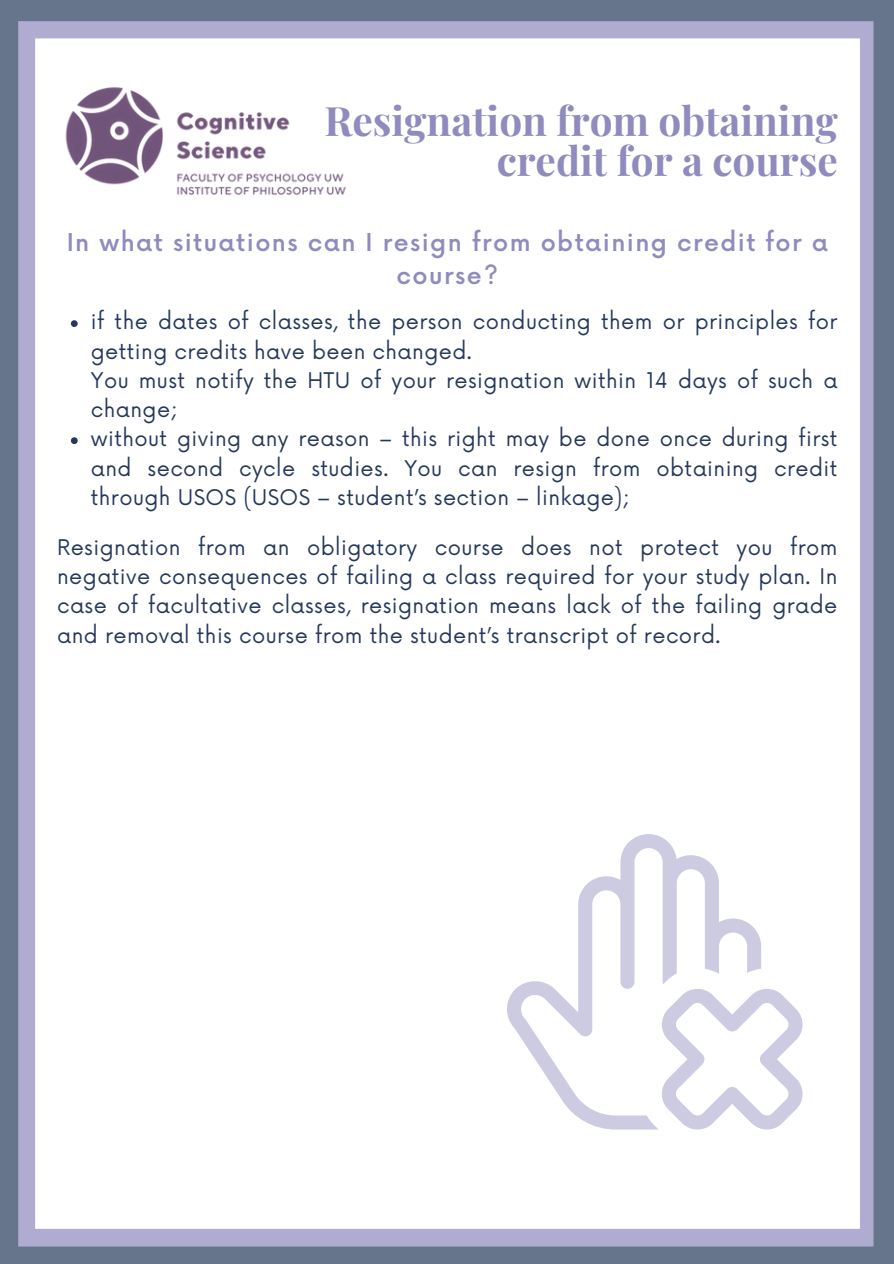
<style>
.page{position:relative;width:894px;height:1264px;background:#fff}
.page>*{position:absolute;margin:0;border:0;box-sizing:border-box;transform-origin:0 0}
.t1{font:700 40.5px/39.3px "Playfair Display";color:#8f8bbe;text-align:right}
.t2{font:500 24px/32.7px "Now";letter-spacing:.06em;color:#8f8bbe;text-align:center}
.t3{font:21px/29.2px "Now";letter-spacing:.02em;color:#25385b}
</style>
<div class="page">
<img style="left:0;top:0;width:893px;height:1263px">
<img style="left:56px;top:68px;width:303px;height:145px">
<svg style="left:71px;top:320px;width:7px;height:7px"></svg>
<svg style="left:71px;top:437px;width:7px;height:7px"></svg>
<svg style="left:68px;top:372px;width:13px;height:16px"></svg>
<svg style="left:56px;top:498px;width:46px;height:143px"></svg>
<svg style="left:504px;top:834px;width:299px;height:297px"></svg>
<h2 class="t1" style="left:324px;top:100px;width:515px">Resignation from obtaining credit for a course</h2>
<p class="t2" style="left:67px;top:227px;width:762px">In what situations can I resign from obtaining credit for a course?</p>
<p class="t3" style="left:91px;top:308px;width:747px">if the dates of classes, the person conducting them or principles for getting credits have been changed.</p>
<p class="t3" style="left:91px;top:366px;width:747px">You must notify the HTU of your resignation within 14 days of such a change;</p>
<h1 class="t3" style="left:91px;top:425px;width:747px;text-align:justify">without giving any reason – this right may be done once during first and second cycle studies. You can resign from obtaining credit through USOS (USOS – student’s section – linkage);</h1>
<p class="t3" style="left:57px;top:534px;width:781px;text-align:justify">Resignation from an obligatory course does not protect you from negative consequences of failing a class required for your study plan. In case of facultative classes, resignation means lack of the failing grade and removal this course from the student’s transcript of record.</p>
</div>
